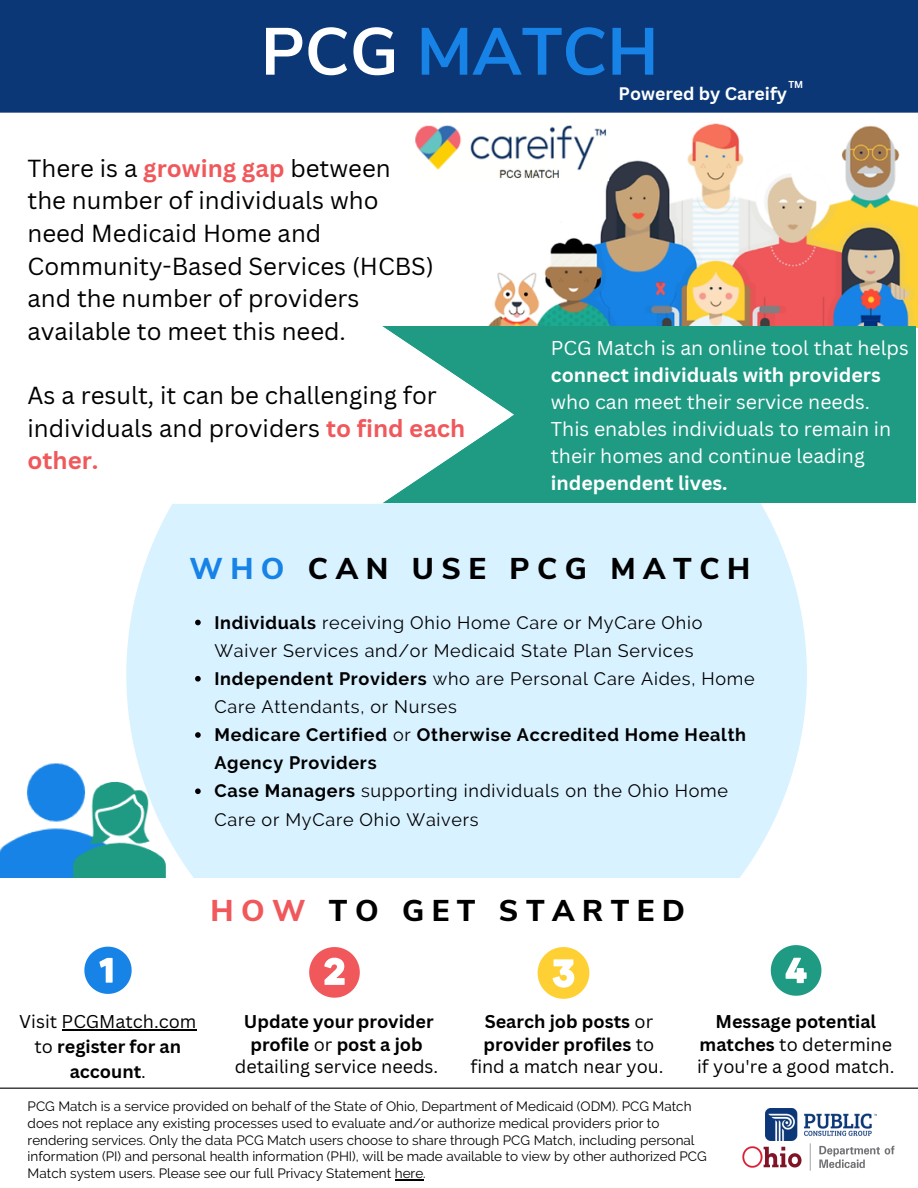
<style>
.page{position:relative;width:918px;height:1188px;background:#fff}
.page>*{position:absolute;margin:0;border:0;box-sizing:border-box;transform-origin:0 0}
.t1{font:700 66.45px "Nunito Sans";color:#1783e6}
.t2{font:800 30px "Nunito Sans";letter-spacing:.25em;color:#000}
.t3{font:24px/32.7px "Canva Sans";color:#000}
.t4{font:19.5px/27px "Canva Sans";color:#fff}
.t5{font:700 19.5px "Canva Sans";color:#fff}
.t6{font:18px/28.2px "Raleway";letter-spacing:.04em;color:#000}
.t7{font:700 18px/22.5px "Canva Sans";color:#000;text-align:center}
.t8{font:18px/24.8px "Canva Sans";color:#000;text-align:center}
.t9{font:700 17.7px "Canva Sans";color:#fff}
.t10{font:13.5px/16.8px "Raleway";color:#000}
.t11{font:700 9.9px "Canva Sans";color:#fff}
.s1{color:#fff}
.s2{font-weight:700;color:#f0585b}
.s3{color:#1783e6}
.s4{font-weight:700}
.s5{color:#f0585b}
.s6{font-weight:400}
</style>
<div class="page">
<hr style="left:395px;top:1179px;width:28px;height:2px;background:#000">
<img style="left:742px;top:1143px;width:153px;height:28px">
<div style="left:126px;top:503px;width:681px;height:375px;background:#d9f2ff"></div>
<img style="left:415px;top:123px;width:503px;height:205px">
<div style="left:0;top:0;width:918px;height:113px;background:#0b3777"></div>
<div style="left:322px;top:327px;width:593px;height:176px;background:#1f9b84"></div>
<svg style="left:126px;top:326px;width:388px;height:178px"></svg>
<img style="left:0;top:743px;width:143px;height:135px">
<img style="left:51px;top:771px;width:137px;height:107px">
<svg style="left:0;top:946px;width:918px;height:142px"></svg>
<svg style="left:309px;top:947px;width:51px;height:51px"></svg>
<svg style="left:84px;top:947px;width:48px;height:47px"></svg>
<svg style="left:538px;top:947px;width:51px;height:52px"></svg>
<svg style="left:771px;top:945px;width:50px;height:51px"></svg>
<hr style="left:0;top:1088px;width:918px;height:1px;background:#000">
<img style="left:765px;top:1108px;width:111px;height:33px">
<svg style="left:195px;top:620px;width:6px;height:5px"></svg>
<svg style="left:195px;top:676px;width:6px;height:6px"></svg>
<svg style="left:195px;top:732px;width:6px;height:6px"></svg>
<svg style="left:195px;top:788px;width:6px;height:6px"></svg>
<hr style="left:62px;top:1029px;width:135px;height:1px;background:#000">
<h1 class="t1" style="left:261px;top:8px;width:399px"><span class="s1">PCG</span> MATCH</h1>
<h3 class="t9" style="left:619px;top:81px;width:170px">Powered by Careify</h3>
<p class="t11" style="left:788px;top:77px;width:16px">TM</p>
<h3 class="t3" style="left:28px;top:151px;width:408px">There is a <span class="s2">growing gap</span> between the number of individuals who need Medicaid Home and<br>Community-Based Services (HCBS) and the number of providers available to meet this need.</h3>
<h3 class="t3" style="left:28px;top:379px;width:439px">As a result, it can be challenging for individuals and providers <span class="s2">to find each other.</span></h3>
<h3 class="t4" style="left:551px;top:334px;width:359px">PCG Match is an online tool that helps</h3>
<h3 class="t5" style="left:551px;top:361px;width:331px">connect individuals with providers</h3>
<h3 class="t4" style="left:551px;top:388px;width:342px">who can meet their service needs.<br>This enables individuals to remain in their homes and continue leading</h3>
<h3 class="t5" style="left:551px;top:469px;width:178px">independent lives.</h3>
<h2 class="t2" style="left:189px;top:548px;width:562px"><span class="s3">WHO</span> CAN USE PCG MATCH</h2>
<p class="t6" style="left:214px;top:608px;width:542px"><span class="s4">Individuals</span> receiving Ohio Home Care or MyCare Ohio Waiver Services and/or Medicaid State Plan Services <span class="s4">Independent Providers</span> who are Personal Care Aides, Home Care Attendants, or Nurses<br><span class="s4">Medicare Certified</span> or <span class="s4">Otherwise Accredited Home Health Agency Providers<br>Case Managers</span> supporting individuals on the Ohio Home Care or MyCare Ohio Waivers</p>
<h2 class="t2" style="left:210px;top:890px;width:476px"><span class="s5">HOW</span> TO GET STARTED</h2>
<h3 class="t8" style="left:19px;top:1009px;width:179px">Visit PCGMatch.com to <span class="s4">register for an account</span>.</h3>
<h3 class="t7" style="left:470px;top:1010px;width:195px">Search job posts <span class="s6">or </span>provider profiles <span class="s6">to find a match near you.</span></h3>
<h3 class="t8" style="left:697px;top:1010px;width:199px;line-height:22.5px"><span class="s4">Message potential matches</span> to determine if you're a good match.</h3>
<h3 class="t7" style="left:235px;top:1010px;width:205px">Update your provider profile <span class="s6">or</span> post a job <span class="s6">detailing service needs.</span></h3>
<p class="t10" style="left:28px;top:1098px;width:681px">PCG Match is a service provided on behalf of the State of Ohio, Department of Medicaid (ODM). PCG Match does not replace any existing processes used to evaluate and/or authorize medical providers prior to rendering services. Only the data PCG Match users choose to share through PCG Match, including personal information (PI) and personal health information (PHI), will be made available to view by other authorized PCG Match system users. Please see our full Privacy Statement here.</p>
</div>
